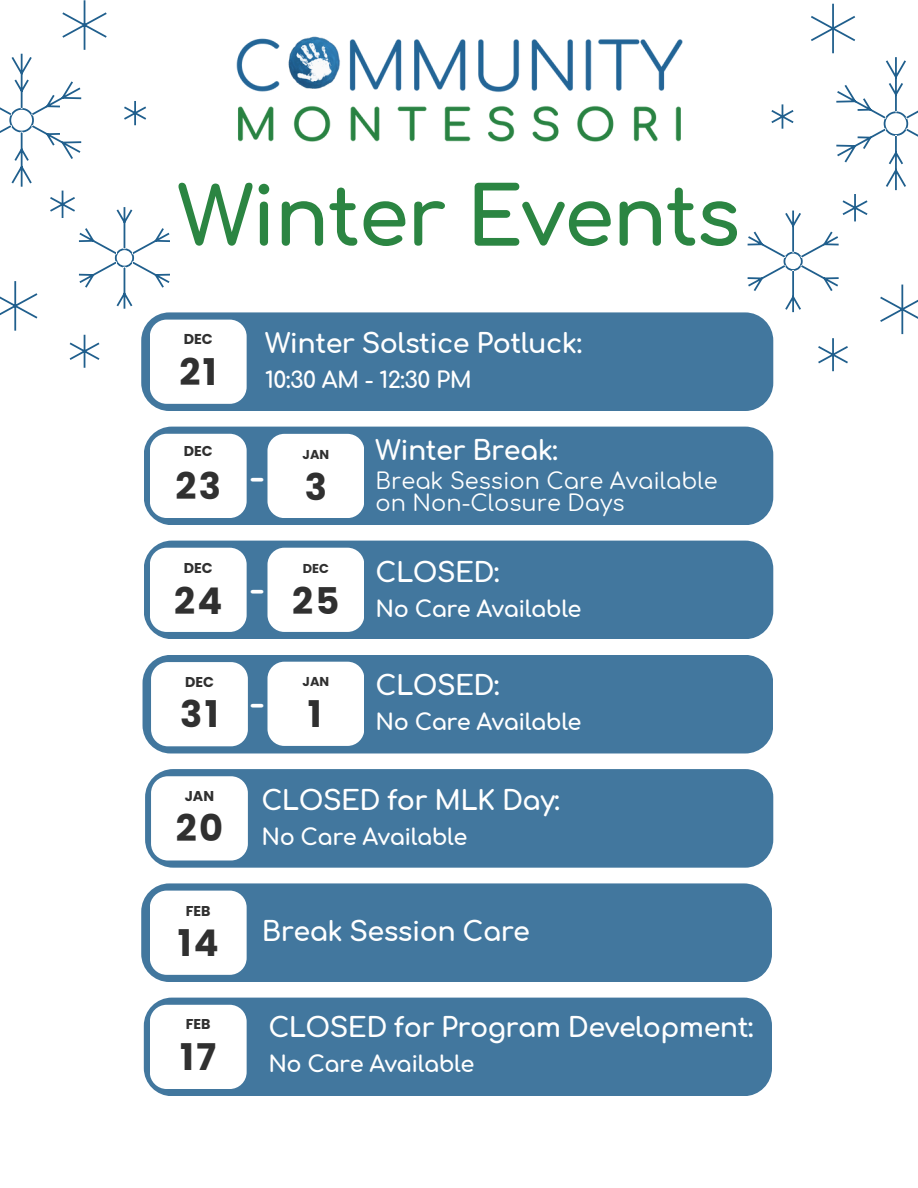
<style>
.page{position:relative;width:918px;height:1188px;background:#fff}
.page>*{position:absolute;margin:0;border:0;box-sizing:border-box;transform-origin:0 0}
.t1{font:700 80.55px "Comfortaa";letter-spacing:-.02em;color:#2b8542}
.t2{font:700 38.85px "Comfortaa";color:#fff}
.t3{font:700 36.75px "Poppins";letter-spacing:.06em;color:#303030}
.t4{font:700 27px "Comfortaa";letter-spacing:-.02em;color:#fff}
.t5{font:700 22.5px "Comfortaa";letter-spacing:-.02em;color:#fff}
.t6{font:22.5px/22.5px "Comfortaa";color:#fff}
.t7{font:700 14.25px "Poppins";color:#303030}
.t8{font:700 12.9px "Poppins";color:#303030}
</style>
<div class="page">
<img style="left:236px;top:36px;width:447px;height:106px">
<svg style="left:0;top:0;width:170px;height:395px"></svg>
<svg style="left:748px;top:4px;width:170px;height:394px"></svg>
<div style="left:141px;top:312px;width:632px;height:99px;background:#42779e;border-radius:28px"></div>
<div style="left:144px;top:427px;width:629px;height:98px;background:#42779e;border-radius:28px"></div>
<div style="left:144px;top:541px;width:629px;height:98px;background:#42779e;border-radius:28px"></div>
<div style="left:150px;top:434px;width:97px;height:84px;background:#fff;border-radius:17px"></div>
<div style="left:150px;top:320px;width:97px;height:84px;background:#fff;border-radius:17px"></div>
<div style="left:150px;top:548px;width:97px;height:84px;background:#fff;border-radius:17px"></div>
<div style="left:143px;top:655px;width:630px;height:99px;background:#42779e;border-radius:28px"></div>
<div style="left:145px;top:769px;width:628px;height:99px;background:#42779e;border-radius:28px"></div>
<div style="left:151px;top:776px;width:97px;height:85px;background:#fff;border-radius:17px"></div>
<div style="left:151px;top:662px;width:97px;height:84px;background:#fff;border-radius:17px"></div>
<div style="left:141px;top:883px;width:631px;height:99px;background:#42779e;border-radius:28px"></div>
<div style="left:144px;top:998px;width:628px;height:98px;background:#42779e;border-radius:28px"></div>
<div style="left:150px;top:1005px;width:97px;height:84px;background:#fff;border-radius:17px"></div>
<div style="left:150px;top:891px;width:97px;height:84px;background:#fff;border-radius:17px"></div>
<div style="left:267px;top:662px;width:97px;height:84px;background:#fff;border-radius:17px"></div>
<div style="left:267px;top:548px;width:97px;height:84px;background:#fff;border-radius:17px"></div>
<div style="left:267px;top:434px;width:97px;height:84px;background:#fff;border-radius:17px"></div>
<p class="t1" style="left:178px;top:175px;width:564px">Winter Events</p>
<p class="t7" style="left:184px;top:329px;width:31px">DEC</p>
<p class="t3" style="left:180px;top:346px;width:39px">21</p>
<h2 class="t4" style="left:265px;top:329px;width:318px">Winter Solstice Potluck:</h2>
<h2 class="t5" style="left:265px;top:368px;width:208px">10:30 AM - 12:30 PM</h2>
<h1 class="t7" style="left:184px;top:441px;width:30px">DEC</h1>
<p class="t8" style="left:303px;top:445px;width:28px">JAN</p>
<p class="t4" style="left:376px;top:436px;width:184px">Winter Break:</p>
<p class="t3" style="left:175px;top:460px;width:47px">23</p>
<h2 class="t2" style="left:249px;top:456px;width:17px">-</h2>
<p class="t3" style="left:305px;top:461px;width:24px">3</p>
<p class="t6" style="left:376px;top:470px;width:343px">Break Session Care Available on Non-Closure Days</p>
<p class="t7" style="left:184px;top:558px;width:30px">DEC</p>
<p class="t3" style="left:174px;top:575px;width:50px">24</p>
<p class="t8" style="left:303px;top:559px;width:28px">DEC</p>
<h2 class="t2" style="left:249px;top:568px;width:17px">-</h2>
<p class="t3" style="left:292px;top:575px;width:49px">25</p>
<p class="t4" style="left:376px;top:558px;width:125px">CLOSED:</p>
<p class="t5" style="left:376px;top:597px;width:208px">No Care Available</p>
<p class="t7" style="left:185px;top:672px;width:30px">DEC</p>
<h4 class="t3" style="left:180px;top:689px;width:40px">31</h4>
<h3 class="t2" style="left:249px;top:682px;width:17px">-</h3>
<p class="t8" style="left:303px;top:673px;width:28px">JAN</p>
<p class="t3" style="left:308px;top:689px;width:15px">1</p>
<p class="t4" style="left:376px;top:672px;width:125px">CLOSED:</p>
<p class="t5" style="left:376px;top:711px;width:208px">No Care Available</p>
<h2 class="t7" style="left:185px;top:786px;width:31px">JAN</h2>
<p class="t3" style="left:176px;top:803px;width:49px">20</p>
<p class="t4" style="left:262px;top:786px;width:300px">CLOSED for MLK Day:</p>
<p class="t5" style="left:262px;top:825px;width:208px">No Care Available</p>
<p class="t7" style="left:186px;top:901px;width:26px">FEB</p>
<p class="t3" style="left:178px;top:917px;width:43px">14</p>
<h3 class="t4" style="left:262px;top:917px;width:270px">Break Session Care</h3>
<p class="t4" style="left:268px;top:1013px;width:487px">CLOSED for Program Development:</p>
<p class="t7" style="left:186px;top:1014px;width:26px">FEB</p>
<p class="t3" style="left:180px;top:1031px;width:37px">17</p>
<p class="t5" style="left:268px;top:1052px;width:208px">No Care Available</p>
</div>
